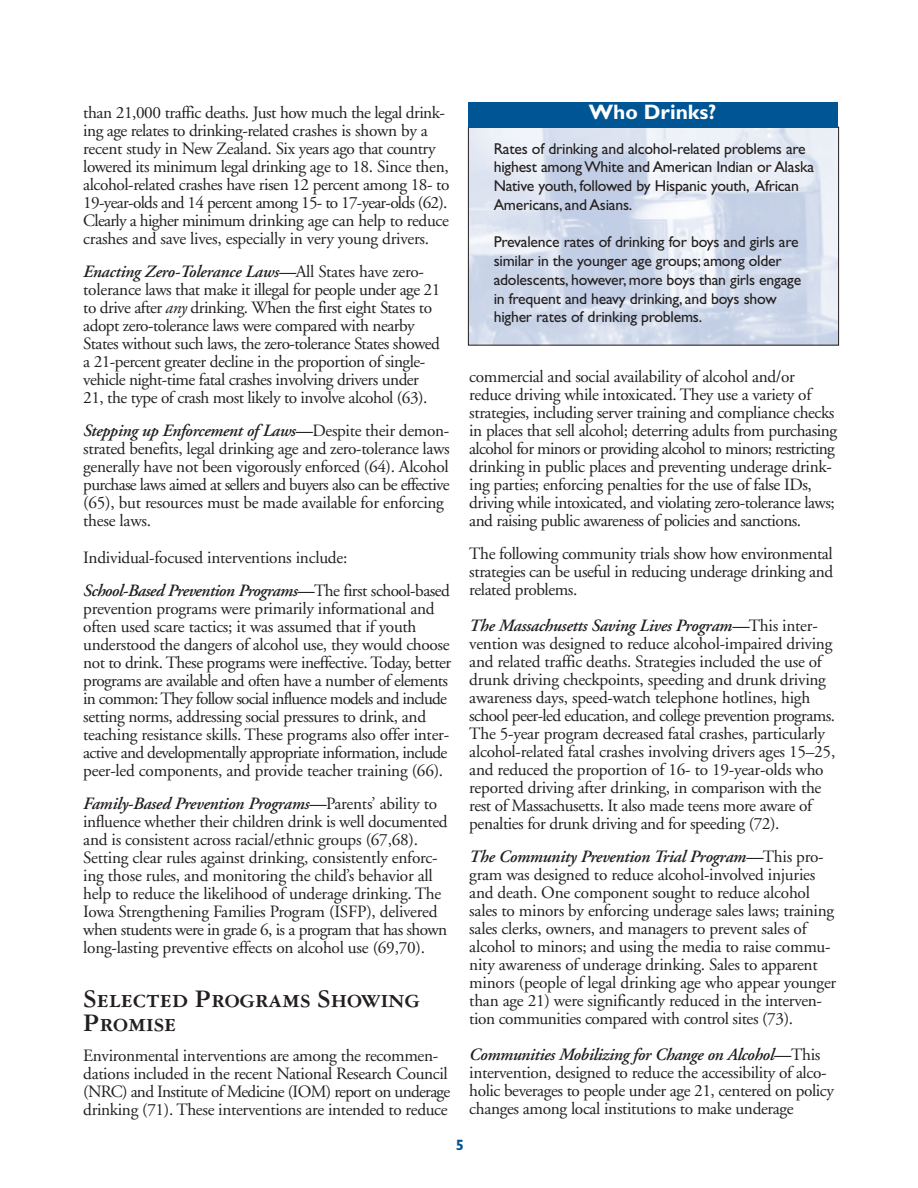
<style>
.page{position:relative;width:918px;height:1188px;background:#fff}
.page>*{position:absolute;margin:0;border:0;box-sizing:border-box;transform-origin:0 0}
.t1{font:27px/24px "Garamond Three Bold SC";color:#231f20}
.t2{font:700 21px "Gill Sans";color:#fff}
.t3{font:17.25px/18px "Adobe Garamond";letter-spacing:-.02em;color:#231f20}
.t4{font:15.75px/18.8px "Gill Sans";letter-spacing:-.015em;color:#231f20}
.t5{font:700 15px "Gill Sans";color:#005595}
.s1{font-weight:600;font-style:italic}
.s2{font-style:italic}
</style>
<div class="page">
<img style="left:470px;top:129px;width:367px;height:215px">
<div style="left:468px;top:127px;width:371px;height:219px;border:1px solid #231f20"></div>
<div style="left:468px;top:102px;width:369px;height:26px;background:#005595"></div>
<p class="t3" style="left:83px;top:105px;width:368px">than 21,000 traffic deaths. Just how much the legal drink&shy;ing age relates to drinking-related crashes is shown by a recent study in New Zealand. Six years ago that country lowered its minimum legal drinking age to 18. Since then, alcohol-related crashes have risen 12 percent among 18- to 19-year-olds and 14 percent among 15- to 17-year-olds (62).<br>Clearly a higher minimum drinking age can help to reduce crashes and save lives, especially in very young drivers.</p>
<p class="t3" style="left:83px;top:264px;width:359px"><span class="s1">Enacting Zero-Tolerance Laws—</span>All States have zero&shy;tolerance laws that make it illegal for people under age 21 to drive after <span class="s2">any</span> drinking. When the first eight States to adopt zero-tolerance laws were compared with nearby States without such laws, the zero-tolerance States showed a 21-percent greater decline in the proportion of single&shy;vehicle night-time fatal crashes involving drivers under 21, the type of crash most likely to involve alcohol (63).</p>
<p class="t3" style="left:83px;top:423px;width:368px"><span class="s1">Stepping up Enforcement of Laws—</span>Despite their demon&shy;strated benefits, legal drinking age and zero-tolerance laws generally have not been vigorously enforced (64). Alcohol purchase laws aimed at sellers and buyers also can be effective (65), but resources must be made available for enforcing these laws.</p>
<p class="t3" style="left:83px;top:550px;width:266px">Individual-focused interventions include:</p>
<p class="t3" style="left:83px;top:583px;width:369px"><span class="s1">School-Based Prevention Programs—</span>The first school-based prevention programs were primarily informational and often used scare tactics; it was assumed that if youth understood the dangers of alcohol use, they would choose not to drink. These programs were ineffective. Today, better programs are available and often have a number of elements in common: They follow social influence models and include setting norms, addressing social pressures to drink, and teaching resistance skills. These programs also offer inter&shy;active and developmentally appropriate information, include peer-led components, and provide teacher training (66).</p>
<p class="t3" style="left:83px;top:796px;width:366px"><span class="s1">Family-Based Prevention Programs—</span>Parents’ ability to influence whether their children drink is well documented and is consistent across racial/ethnic groups (67,68).<br>Setting clear rules against drinking, consistently enforc&shy;ing those rules, and monitoring the child’s behavior all help to reduce the likelihood of underage drinking. The Iowa Strengthening Families Program (ISFP), delivered when students were in grade 6, is a program that has shown long-lasting preventive effects on alcohol use (69,70).</p>
<h2 class="t1" style="left:83px;top:989px;width:338px">Selected Programs Showing<br>Promise</h2>
<p class="t3" style="left:83px;top:1048px;width:369px">Environmental interventions are among the recommen&shy;dations included in the recent National Research Council (NRC) and Institute of Medicine (IOM) report on underage drinking (71). These interventions are intended to reduce</p>
<p class="t2" style="left:589px;top:104px;width:129px">Who Drinks?</p>
<p class="t4" style="left:494px;top:140px;width:322px">Rates of drinking and alcohol-related problems are highest among White and American Indian or Alaska Native youth, followed by Hispanic youth, African Americans, and Asians.</p>
<p class="t4" style="left:494px;top:234px;width:309px">Prevalence rates of drinking for boys and girls are similar in the younger age groups; among older adolescents, however, more boys than girls engage in frequent and heavy drinking, and boys show higher rates of drinking problems.</p>
<p class="t3" style="left:469px;top:369px;width:369px">commercial and social availability of alcohol and/or reduce driving while intoxicated. They use a variety of strategies, including server training and compliance checks in places that sell alcohol; deterring adults from purchasing alcohol for minors or providing alcohol to minors; restricting drinking in public places and preventing underage drink&shy;ing parties; enforcing penalties for the use of false IDs, driving while intoxicated, and violating zero-tolerance laws; and raising public awareness of policies and sanctions.</p>
<p class="t3" style="left:469px;top:546px;width:365px;text-align:justify">The following community trials show how environmental strategies can be useful in reducing underage drinking and related problems.</p>
<p class="t3" style="left:469px;top:618px;width:367px"><span class="s1">The Massachusetts Saving Lives Program—</span>This inter&shy;vention was designed to reduce alcohol-impaired driving and related traffic deaths. Strategies included the use of drunk driving checkpoints, speeding and drunk driving awareness days, speed-watch telephone hotlines, high school peer-led education, and college prevention programs.<br>The 5-year program decreased fatal crashes, particularly alcohol-related fatal crashes involving drivers ages 15–25, and reduced the proportion of 16- to 19-year-olds who reported driving after drinking, in comparison with the rest of Massachusetts. It also made teens more aware of penalties for drunk driving and for speeding (72).</p>
<p class="t3" style="left:469px;top:849px;width:368px"><span class="s1">The Community Prevention Trial Program—</span>This pro&shy;gram was designed to reduce alcohol-involved injuries and death. One component sought to reduce alcohol sales to minors by enforcing underage sales laws; training sales clerks, owners, and managers to prevent sales of alcohol to minors; and using the media to raise commu&shy;nity awareness of underage drinking. Sales to apparent minors (people of legal drinking age who appear younger than age 21) were significantly reduced in the interven&shy;tion communities compared with control sites (73).</p>
<p class="t3" style="left:469px;top:1047px;width:366px"><span class="s1">Communities Mobilizing for Change on Alcohol—</span>This intervention, designed to reduce the accessibility of alco&shy;holic beverages to people under age 21, centered on policy changes among local institutions to make underage</p>
<p class="t5" style="left:456px;top:1139px;width:10px">5</p>
</div>
